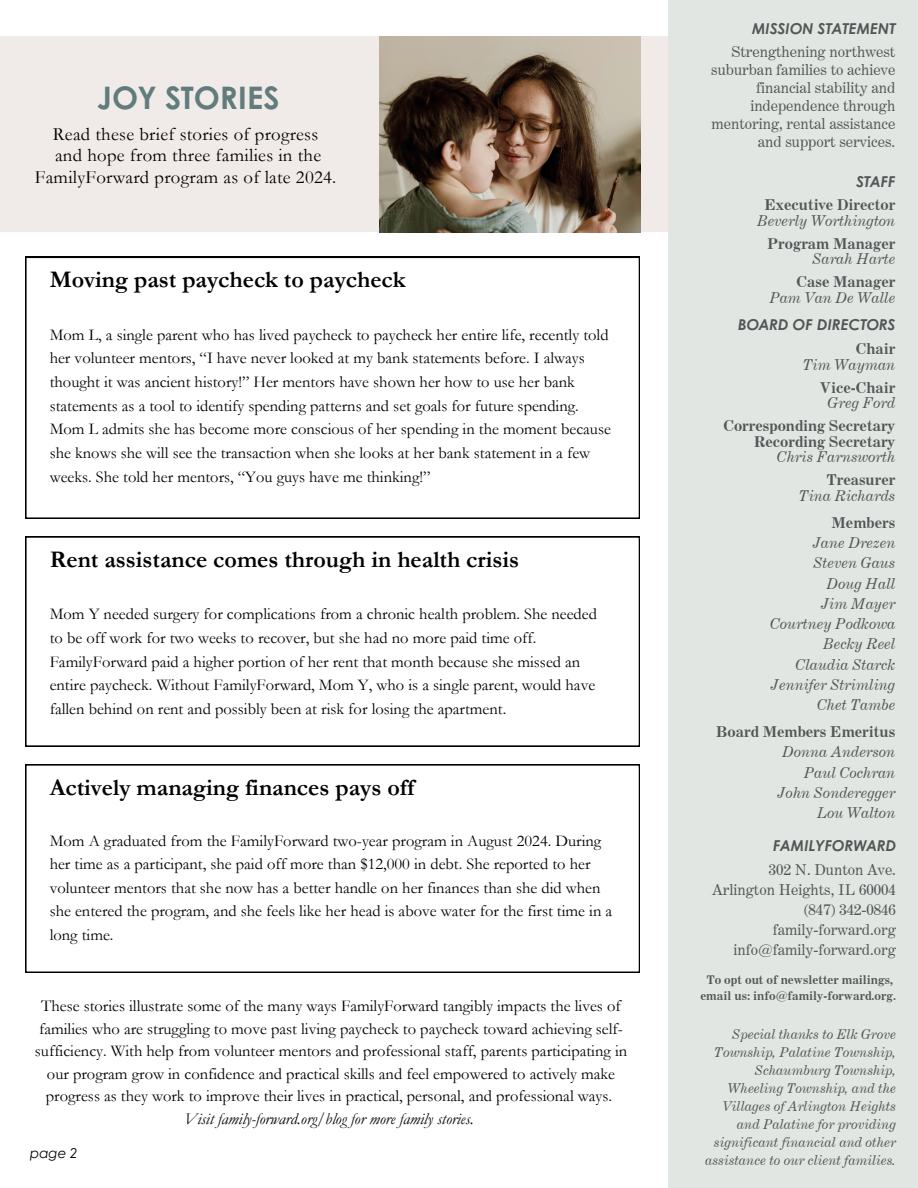
<style>
.page{position:relative;width:918px;height:1188px;background:#fff}
.page>*{position:absolute;margin:0;border:0;box-sizing:border-box;transform-origin:0 0}
.t1{font:700 31.05px "Century Gothic";color:#627c7d}
.t2{font:700 24px "Garamond";color:#000}
.t3{font:18.75px/21.3px "Garamond";letter-spacing:.015em;color:#000;text-align:center}
.t4{font:16.5px/23.7px "Garamond";color:#000}
.t5{font:italic 16.5px "Garamond";color:#000}
.t6{font:italic 15px/20.2px "Century Expanded BT";color:#535657;text-align:right}
.t7{font:15px/18px "Century Expanded BT";color:#535657;text-align:right}
.t8{font:700 15px/15.8px "Century Expanded BT";color:#535657;text-align:right}
.t9{font:italic 700 15px "Century Gothic";color:#535657}
.t10{font:italic 13.5px/18px "Century Expanded BT";color:#535657;text-align:right}
.t11{font:italic 13.5px "Century Gothic";color:#000}
.t12{font:700 12px/16px "Century Expanded BT";color:#535657;text-align:center}
</style>
<div class="page">
<div style="left:668px;top:0;width:250px;height:1188px;background:#e1e6e2"></div>
<div style="left:0;top:37px;width:668px;height:195px;background:#f0ebe8"></div>
<img style="left:379px;top:37px;width:261px;height:196px">
<svg style="left:25px;top:257px;width:615px;height:262px"></svg>
<svg style="left:25px;top:537px;width:615px;height:210px"></svg>
<svg style="left:25px;top:765px;width:615px;height:208px"></svg>
<h1 class="t1" style="left:97px;top:77px;width:184px">JOY STORIES</h1>
<p class="t3" style="left:35px;top:123px;width:303px">Read these brief stories of progress<br>and hope from three families in the<br>FamilyForward program as of late 2024.</p>
<h2 class="t2" style="left:50px;top:263px;width:357px">Moving past paycheck to paycheck</h2>
<p class="t4" style="left:50px;top:322px;width:563px">Mom L, a single parent who has lived paycheck to paycheck her entire life, recently told her volunteer mentors, “I have never looked at my bank statements before. I always thought it was ancient history!” Her mentors have shown her how to use her bank statements as a tool to identify spending patterns and set goals for future spending.<br>Mom L admits she has become more conscious of her spending in the moment because she knows she will see the transaction when she looks at her bank statement in a few weeks. She told her mentors, “You guys have me thinking!”</p>
<h2 class="t2" style="left:50px;top:543px;width:471px">Rent assistance comes through in health crisis</h2>
<p class="t4" style="left:50px;top:602px;width:549px">Mom Y needed surgery for complications from a chronic health problem. She needed to be off work for two weeks to recover, but she had no more paid time off.<br>FamilyForward paid a higher portion of her rent that month because she missed an entire paycheck. Without FamilyForward, Mom Y, who is a single parent, would have fallen behind on rent and possibly been at risk for losing the apartment.</p>
<h2 class="t2" style="left:50px;top:771px;width:366px">Actively managing finances pays off</h2>
<p class="t4" style="left:50px;top:828px;width:564px">Mom A graduated from the FamilyForward two-year program in August 2024. During her time as a participant, she paid off more than $12,000 in debt. She reported to her volunteer mentors that she now has a better handle on her finances than she did when she entered the program, and she feels like her head is above water for the first time in a long time.</p>
<p class="t4" style="left:35px;top:995px;width:594px;line-height:22.5px;text-align:center">These stories illustrate some of the many ways FamilyForward tangibly impacts the lives of families who are struggling to move past living paycheck to paycheck toward achieving self&shy;sufficiency. With help from volunteer mentors and professional staff, parents participating in our program grow in confidence and practical skills and feel empowered to actively make progress as they work to improve their lives in practical, personal, and professional ways.</p>
<p class="t5" style="left:184px;top:1108px;width:291px">Visit family-forward.org/blog for more family stories.</p>
<p class="t11" style="left:30px;top:1145px;width:49px">page 2</p>
<p class="t9" style="left:752px;top:19px;width:145px">MISSION STATEMENT</p>
<p class="t7" style="left:711px;top:43px;width:186px">Strengthening northwest suburban families to achieve financial stability and independence through mentoring, rental assistance and support services.</p>
<p class="t9" style="left:856px;top:172px;width:41px">STAFF</p>
<p class="t8" style="left:764px;top:197px;width:132px">Executive Director</p>
<p class="t6" style="left:757px;top:211px;width:140px">Beverly Worthington</p>
<p class="t8" style="left:768px;top:235px;width:129px">Program Manager</p>
<p class="t6" style="left:812px;top:249px;width:84px">Sarah Harte</p>
<p class="t8" style="left:797px;top:274px;width:100px">Case Manager</p>
<p class="t6" style="left:769px;top:287px;width:128px">Pam Van De Walle</p>
<p class="t9" style="left:738px;top:315px;width:159px">BOARD OF DIRECTORS</p>
<p class="t8" style="left:856px;top:341px;width:41px">Chair</p>
<p class="t6" style="left:803px;top:354px;width:94px">Tim Wayman</p>
<p class="t8" style="left:820px;top:379px;width:77px">Vice-Chair</p>
<p class="t6" style="left:828px;top:393px;width:69px">Greg Ford</p>
<p class="t8" style="left:723px;top:417px;width:173px">Corresponding Secretary<br>Recording Secretary</p>
<p class="t6" style="left:777px;top:447px;width:120px">Chris Farnsworth</p>
<p class="t8" style="left:827px;top:471px;width:70px">Treasurer</p>
<p class="t6" style="left:799px;top:485px;width:98px">Tina Richards</p>
<p class="t8" style="left:832px;top:514px;width:65px">Members</p>
<p class="t6" style="left:770px;top:533px;width:127px">Jane Drezen<br>Steven Gaus<br>Doug Hall<br>Jim Mayer<br>Courtney Podkowa<br>Becky Reel<br>Claudia Starck<br>Jennifer Strimling<br>Chet Tambe</p>
<p class="t8" style="left:716px;top:724px;width:181px">Board Members Emeritus</p>
<p class="t6" style="left:777px;top:742px;width:119px">Donna Anderson<br>Paul Cochran<br>John Sonderegger<br>Lou Walton</p>
<p class="t9" style="left:773px;top:836px;width:125px">FAMILYFORWARD</p>
<p class="t7" style="left:712px;top:859px;width:185px;line-height:20px">302 N. Dunton Ave.<br>Arlington Heights, IL 60004 (847) 342-0846 family-forward.org info@family-forward.org</p>
<p class="t12" style="left:700px;top:971px;width:197px">To opt out of newsletter mailings, email us: info@family-forward.org.</p>
<p class="t10" style="left:705px;top:1025px;width:192px">Special thanks to Elk Grove<br>Township, Palatine Township,<br>Schaumburg Township,<br>Wheeling Township, and the<br>Villages of Arlington Heights and Palatine for providing significant financial and other assistance to our client families.</p>
</div>
